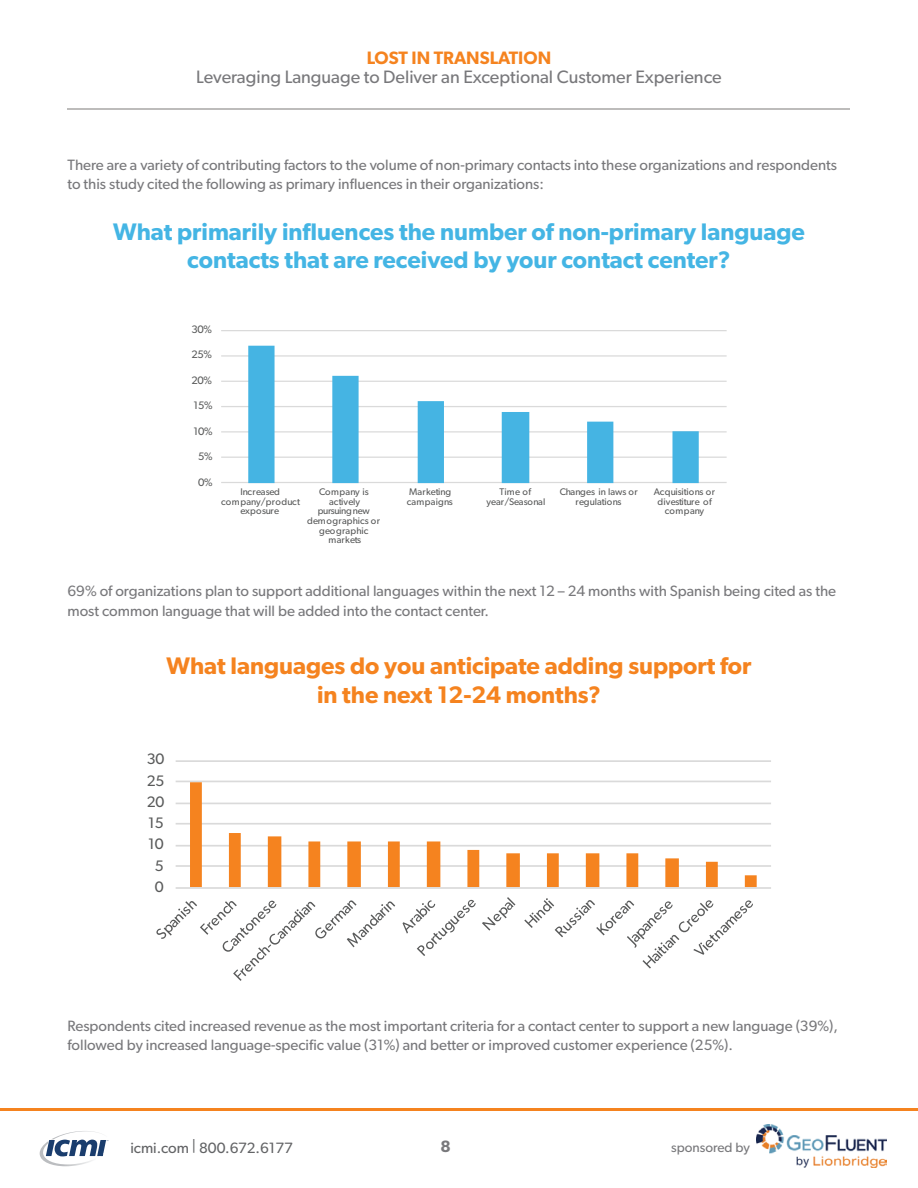
<style>
.page{position:relative;width:918px;height:1188px;background:#fff}
.page>*{position:absolute;margin:0;border:0;box-sizing:border-box;transform-origin:0 0}
.t1{font:600 24px/28.8px "Gibson";color:#44b5e4;text-align:center}
.t2{font:600 24px/28.8px "Gibson";color:#f5831f;text-align:center}
.t3{font:18px "Gibson";color:#78787b}
.t4{font:600 18px "Gibson";color:#f5831f}
.t5{font:600 16.5px "Gibson";color:#78787b}
.t6{font:15.15px "Gibson";letter-spacing:-.03em;color:#595a5a}
.t7{font:15px/19.5px "Gibson";color:#78787b}
.t8{font:15px "Gibson";color:#636466}
.t9{font:13.5px "Gibson";color:#78787b}
.t10{font:10.8px "Gibson";letter-spacing:-.03em;color:#595a5a}
.t11{font:9.6px/9.6px "Gibson";letter-spacing:.015em;color:#595a5a;text-align:center}
</style>
<div class="page">
<hr style="left:0;top:1108px;width:918px;height:3px;background:#f5831f">
<svg style="left:40px;top:1131px;width:69px;height:35px"></svg>
<hr style="left:68px;top:109px;width:782px;height:1px;background:#bdbcbb">
<img style="left:757px;top:1125px;width:129px;height:43px">
<hr style="left:176px;top:865px;width:595px;height:2px;background:#dadada">
<hr style="left:176px;top:845px;width:595px;height:2px;background:#dadada">
<hr style="left:176px;top:823px;width:595px;height:2px;background:#dadada">
<hr style="left:176px;top:803px;width:595px;height:1px;background:#dadada">
<hr style="left:176px;top:781px;width:595px;height:1px;background:#dadada">
<hr style="left:176px;top:760px;width:595px;height:2px;background:#dadada">
<svg style="left:190px;top:782px;width:567px;height:105px"></svg>
<hr style="left:176px;top:887px;width:595px;height:2px;background:#dadada">
<svg style="left:156px;top:900px;width:239px;height:81px"></svg>
<svg style="left:403px;top:899px;width:73px;height:57px"></svg>
<svg style="left:482px;top:897px;width:33px;height:34px"></svg>
<svg style="left:524px;top:898px;width:229px;height:71px"></svg>
<hr style="left:221px;top:457px;width:506px;height:1px;background:#dadada">
<hr style="left:221px;top:431px;width:506px;height:2px;background:#dadada">
<hr style="left:221px;top:406px;width:506px;height:1px;background:#dadada">
<hr style="left:221px;top:381px;width:506px;height:1px;background:#dadada">
<hr style="left:221px;top:355px;width:506px;height:2px;background:#dadada">
<hr style="left:221px;top:330px;width:506px;height:1px;background:#dadada">
<hr style="left:221px;top:482px;width:506px;height:1px;background:#dadada">
<svg style="left:248px;top:346px;width:451px;height:137px"></svg>
<p class="t4" style="left:367px;top:47px;width:186px">LOST IN TRANSLATION</p>
<p class="t3" style="left:196px;top:66px;width:527px">Leveraging Language to Deliver an Exceptional Customer Experience</p>
<p class="t7" style="left:68px;top:155px;width:771px">There are a variety of contributing factors to the volume of non-primary contacts into these organizations and respondents to this study cited the following as primary influences in their organizations:</p>
<h1 class="t1" style="left:113px;top:216px;width:693px">What primarily influences the number of non-primary language contacts that are received by your contact center?</h1>
<p class="t10" style="left:191px;top:323px;width:22px">30%</p>
<p class="t10" style="left:191px;top:348px;width:22px">25%</p>
<p class="t10" style="left:191px;top:374px;width:22px">20%</p>
<p class="t10" style="left:193px;top:399px;width:21px">15%</p>
<p class="t10" style="left:193px;top:425px;width:21px">10%</p>
<p class="t10" style="left:198px;top:450px;width:16px">5%</p>
<p class="t10" style="left:198px;top:476px;width:16px">0%</p>
<p class="t11" style="left:221px;top:487px;width:80px">Increased company/product exposure</p>
<p class="t11" style="left:307px;top:487px;width:75px">Company is actively<br>pursuing new demographics or geographic markets</p>
<p class="t11" style="left:407px;top:487px;width:48px;text-align:left">Marketing campaigns</p>
<p class="t11" style="left:486px;top:487px;width:60px">Time of year/Seasonal</p>
<p class="t11" style="left:560px;top:487px;width:80px">Changes in laws or regulations</p>
<p class="t11" style="left:654px;top:487px;width:63px">Acquisitions or divestiture of company</p>
<p class="t7" style="left:68px;top:581px;width:770px">69% of organizations plan to support additional languages within the next 12 – 24 months with Spanish being cited as the most common language that will be added into the contact center.</p>
<h1 class="t2" style="left:167px;top:651px;width:586px">What languages do you anticipate adding support for in the next 12-24 months?</h1>
<p class="t6" style="left:147px;top:750px;width:19px">30</p>
<p class="t6" style="left:147px;top:771px;width:19px">25</p>
<p class="t6" style="left:147px;top:793px;width:19px">20</p>
<p class="t6" style="left:148px;top:814px;width:17px">15</p>
<p class="t6" style="left:148px;top:835px;width:17px">10</p>
<p class="t6" style="left:155px;top:856px;width:10px">5</p>
<p class="t6" style="left:155px;top:877px;width:10px">0</p>
<p class="t7" style="left:68px;top:1016px;width:772px">Respondents cited increased revenue as the most important criteria for a contact center to support a new language (39%), followed by increased language-specific value (31%) and better or improved customer experience (25%).</p>
<p class="t8" style="left:130px;top:1139px;width:164px">icmi.com | 800.672.6177</p>
<p class="t5" style="left:440px;top:1137px;width:12px">8</p>
<p class="t9" style="left:671px;top:1139px;width:80px">sponsored by</p>
</div>
